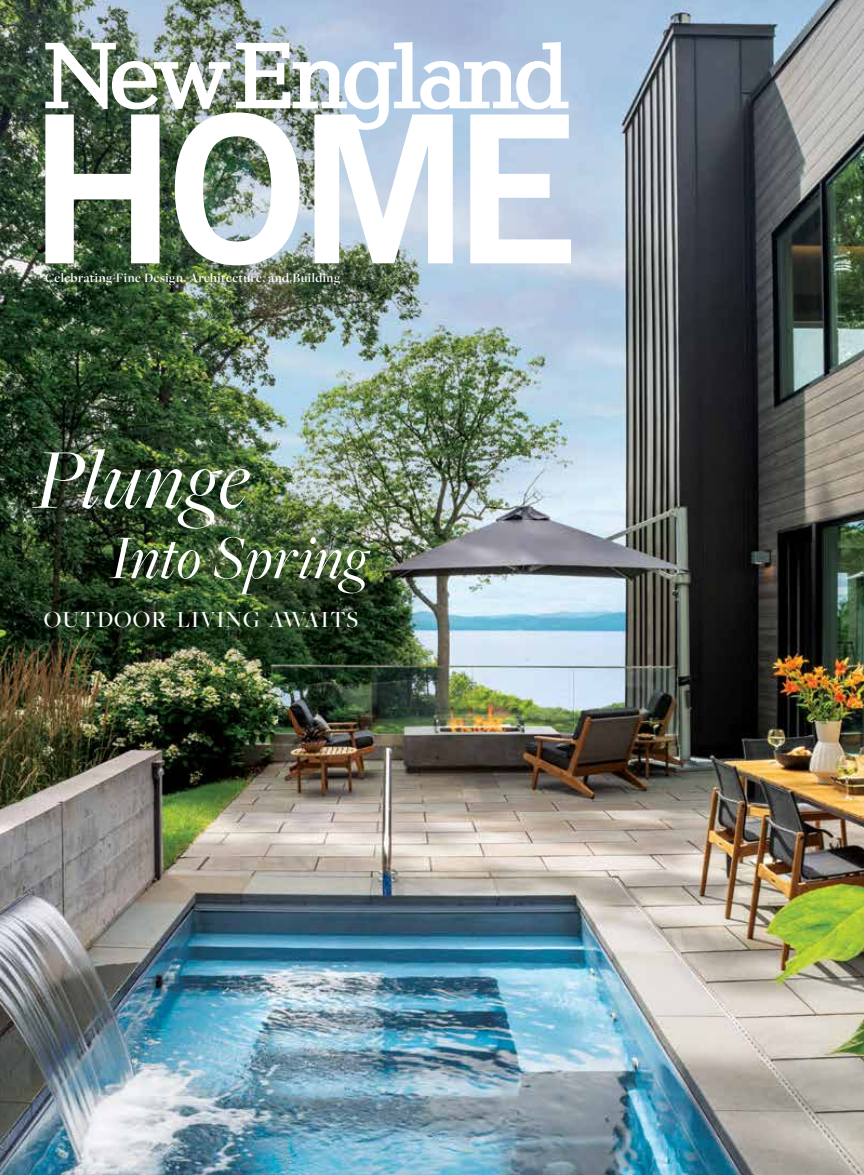
<style>
.page{position:relative;width:864px;height:1175px;background:#fff}
.page>*{position:absolute;margin:0;border:0;box-sizing:border-box;transform-origin:0 0}
.t1{font:italic 88.5px "Freight Big Pro";letter-spacing:.015em;color:#fff}
.t2{font:italic 64.5px "Freight Big Pro";letter-spacing:.01em;color:#fff}
.t3{font:500 24px "Freight Big Pro";letter-spacing:.05em;color:#fff}
.t4{font:600 13.35px "Freight Big Pro";letter-spacing:.035em;color:#fff}
</style>
<div class="page">
<img style="left:0;top:0;width:864px;height:1174px">
<svg style="left:45px;top:112px;width:526px;height:153px"></svg>
<svg style="left:45px;top:43px;width:185px;height:66px"></svg>
<svg style="left:236px;top:42px;width:333px;height:88px"></svg>
<p class="t4" style="left:45px;top:269px;width:297px">Celebrating Fine Design, Architecture, and Building</p>
<h1 class="t1" style="left:35px;top:421px;width:216px">Plunge</h1>
<h2 class="t2" style="left:110px;top:515px;width:259px">Into Spring</h2>
<h3 class="t3" style="left:44px;top:603px;width:316px">OUTDOOR LIVING AWAITS</h3>
</div>
